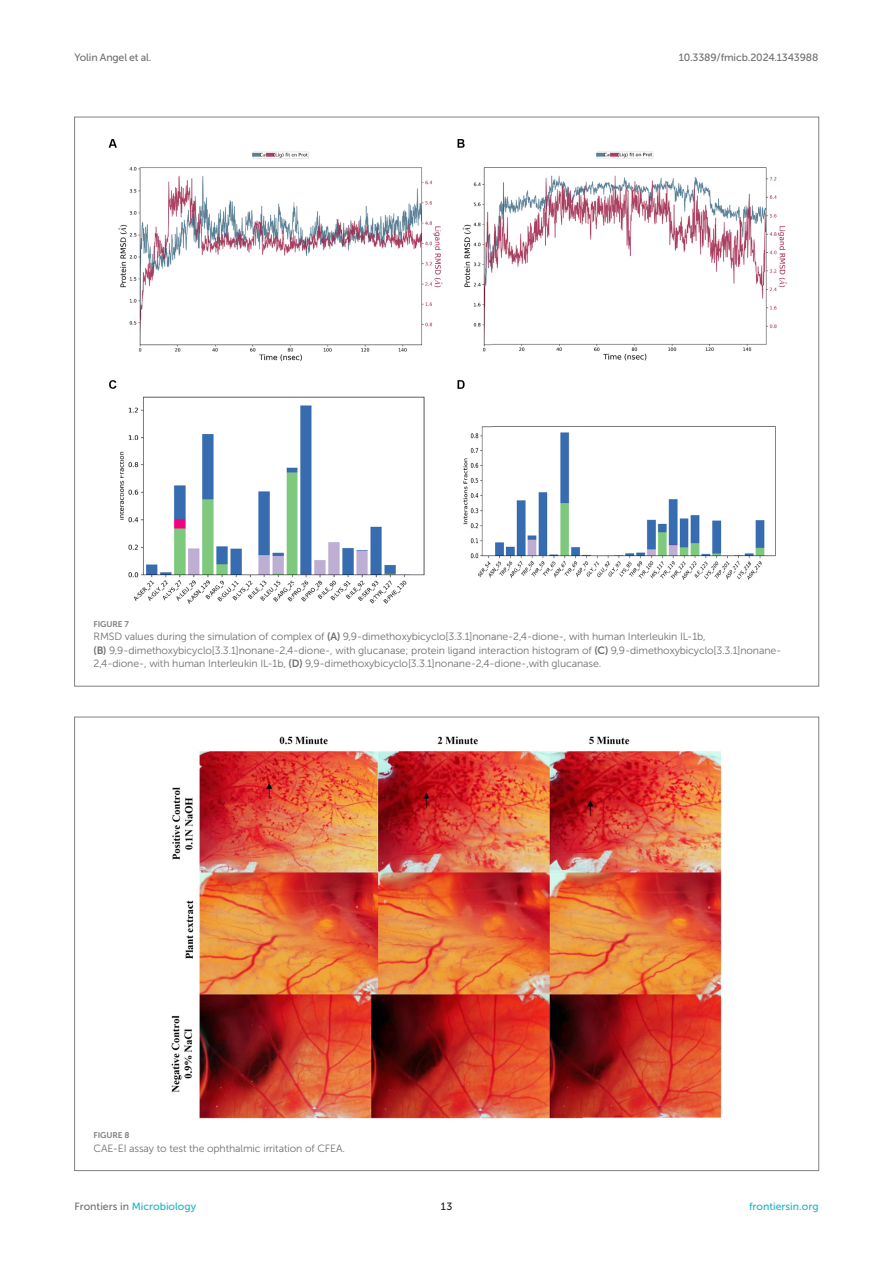
<style>
.page{position:relative;width:893px;height:1263px;background:#fff}
.page>*{position:absolute;margin:0;border:0;box-sizing:border-box;transform-origin:0 0}
.FIG_LEG{font:10.5px/13.5px "Museo Sans 300";letter-spacing:-.01em;color:#706f70}
.t1{font:10.5px "Museo Sans 500";letter-spacing:-.015em;color:#706f70}
.t2{font:10.5px "Museo Sans 500";color:#1db5c3}
.t3{font:10.5px "Museo Sans 500";color:#1b1c1b}
.FIG_HD{font:8.25px "Museo Sans 700";letter-spacing:-.01em;color:#7e7f7f}
.s1{font-family:"Museo Sans 700"}
.s2{color:#706f70}
</style>
<div class="page">
<img style="left:108px;top:139px;width:680px;height:465px">
<img style="left:171px;top:736px;width:551px;height:383px">
<p class="t1" style="left:74px;top:51px;width:79px">Yolin Angel et al.</p>
<p class="t1" style="left:679px;top:51px;width:141px">10.3389/fmicb.2024.1343988</p>
<p class="FIG_HD" style="left:94px;top:619px;width:37px">FIGURE 7</p>
<p class="FIG_LEG" style="left:94px;top:630px;width:689px">RMSD values during the simulation of complex of <span class="s1">(A)</span> 9,9-dimethoxybicyclo[3.3.1]nonane-2,4-dione-, with human Interleukin IL-1b,<br><span class="s1">(B)</span> 9,9-dimethoxybicyclo[3.3.1]nonane-2,4-dione-, with glucanase; protein ligand interaction histogram of <span class="s1">(C)</span> 9,9-dimethoxybicyclo[3.3.1]nonane-<br>2,4-dione-, with human Interleukin IL-1b, <span class="s1">(D)</span> 9,9-dimethoxybicyclo[3.3.1]nonane-2,4-dione-,with glucanase.</p>
<p class="FIG_HD" style="left:94px;top:1131px;width:37px">FIGURE 8</p>
<p class="FIG_LEG" style="left:94px;top:1141px;width:253px">CAE-EI assay to test the ophthalmic irritation of CFEA.</p>
<p class="t2" style="left:74px;top:1200px;width:123px"><span class="s2">Frontiers in</span> Microbiology</p>
<p class="t3" style="left:441px;top:1200px;width:13px">13</p>
<p class="t2" style="left:749px;top:1200px;width:71px">frontiersin.org</p>
</div>
